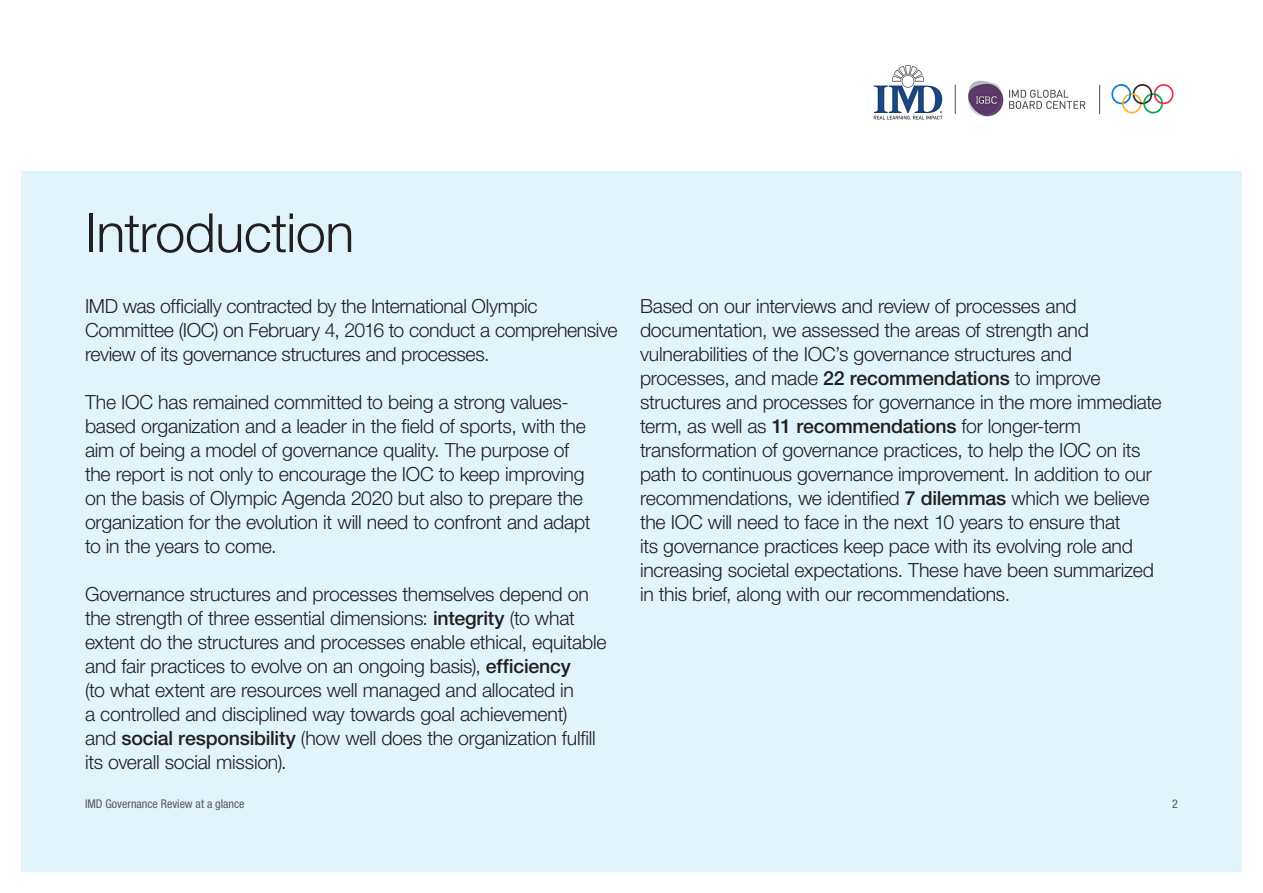
<style>
.page{position:relative;width:1263px;height:893px;background:#fff}
.page>*{position:absolute;margin:0;border:0;box-sizing:border-box;transform-origin:0 0}
.t1{font:300 54px "Helvetica Neue LT Pro";letter-spacing:-.01em;color:#231f20}
.t2{font:300 19.5px/24px "Helvetica Neue LT Pro";letter-spacing:-.015em;color:#231f20}
.t3{font:condensed 12px "Helvetica Neue LT Pro";color:#57585a}
.s1{font-weight:500}
</style>
<div class="page">
<div style="left:21px;top:171px;width:1221px;height:701px;background:#e1f4fc"></div>
<img style="left:873px;top:65px;width:213px;height:55px">
<img style="left:1099px;top:84px;width:2px;height:30px">
<img style="left:1111px;top:85px;width:63px;height:29px">
<p class="t1" style="left:85px;top:200px;width:271px">Introduction</p>
<p class="t2" style="left:85px;top:293px;width:534px">IMD was officially contracted by the International Olympic<br>Committee (IOC) on February 4, 2016 to conduct a comprehensive review of its governance structures and processes.</p>
<p class="t2" style="left:85px;top:389px;width:507px">The IOC has remained committed to being a strong values&shy;based organization and a leader in the field of sports, with the aim of being a model of governance quality. The purpose of the report is not only to encourage the IOC to keep improving on the basis of Olympic Agenda 2020 but also to prepare the organization for the evolution it will need to confront and adapt to in the years to come.</p>
<p class="t2" style="left:85px;top:581px;width:523px">Governance structures and processes themselves depend on the strength of three essential dimensions: <span class="s1">integrity</span> (to what extent do the structures and processes enable ethical, equitable and fair practices to evolve on an ongoing basis), <span class="s1">efficiency<br></span>(to what extent are resources well managed and allocated in<br>a controlled and disciplined way towards goal achievement)<br>and <span class="s1">social responsibility</span> (how well does the organization fulfill its overall social mission).</p>
<p class="t2" style="left:640px;top:293px;width:523px">Based on our interviews and review of processes and documentation, we assessed the areas of strength and vulnerabilities of the IOC’s governance structures and processes, and made <span class="s1">22 recommendations</span> to improve structures and processes for governance in the more immediate term, as well as <span class="s1">11 recommendations</span> for longer-term transformation of governance practices, to help the IOC on its path to continuous governance improvement. In addition to our recommendations, we identified <span class="s1">7 dilemmas</span> which we believe the IOC will need to face in the next 10 years to ensure that<br>its governance practices keep pace with its evolving role and increasing societal expectations. These have been summarized in this brief, along with our recommendations.</p>
<p class="t3" style="left:85px;top:797px;width:161px">IMD Governance Review at a glance</p>
<p class="t3" style="left:1172px;top:797px;width:7px">2</p>
</div>
